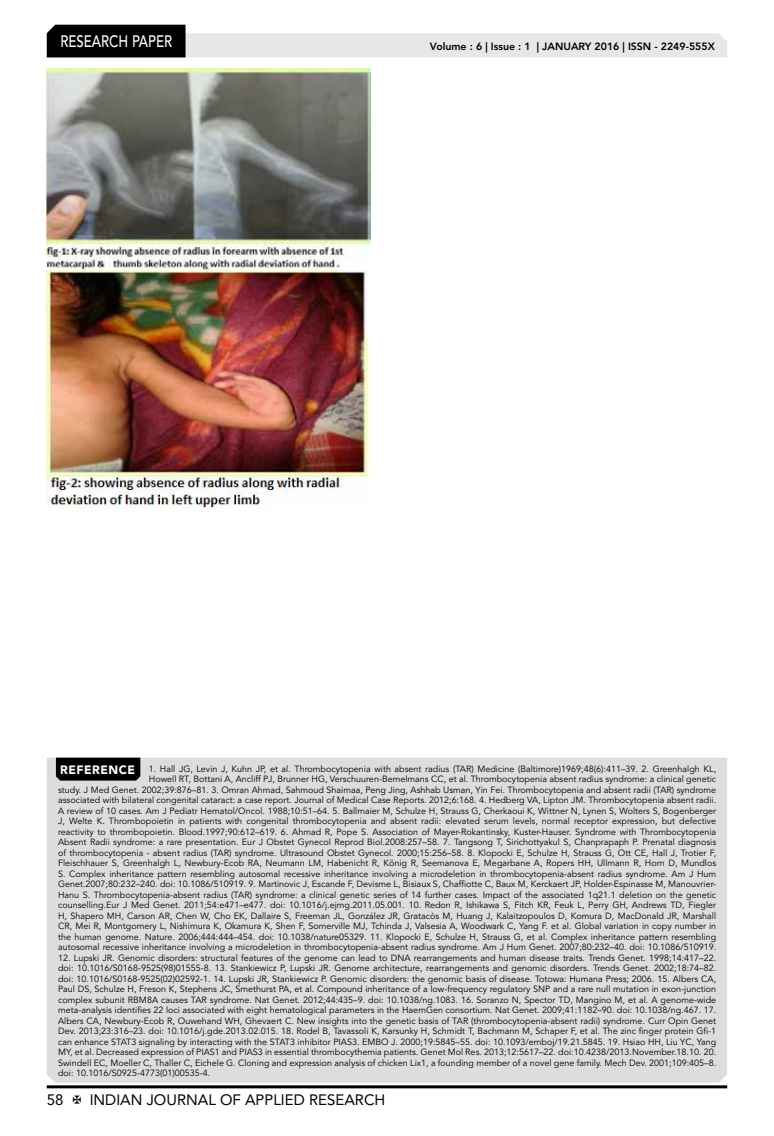
<style>
.page{position:relative;width:774px;height:1136px;background:#fff}
.page>*{position:absolute;margin:0;border:0;box-sizing:border-box;transform-origin:0 0}
.t1{font:500 16.5px "Avenir LT Std";color:#fff;scale:.8 1}
.t2{font:15px "Avenir LT Std";color:#000}
.t3{font:800 10.5px "Avenir LT Std";color:#000}
.t4{font:9px/10.5px "Avenir LT Std";color:#000;text-align:right}
.s1{font-weight:900;font-size:12px;color:#fff}
</style>
<div class="page">
<hr style="left:47px;top:1085px;width:680px;height:3px;background:#000">
<svg style="left:47px;top:25px;width:680px;height:32px"></svg>
<img style="left:47px;top:69px;width:323px;height:201px">
<img style="left:47px;top:270px;width:321px;height:238px">
<div style="left:47px;top:757px;width:680px;height:325px;background:#dcddde"></div>
<div style="left:56px;top:757px;width:84px;height:23px;background:#000"></div>
<h1 class="t1" style="left:60px;top:32px;width:139px">RESEARCH PAPER</h1>
<p class="t3" style="left:430px;top:41px;width:286px">Volume : 6 | Issue : 1 | JANUARY 2016 | ISSN - 2249-555X</p>
<p class="t4" style="left:58px;top:763px;width:660px"><span class="s1">REFERENCE</span> 1. Hall JG, Levin J, Kuhn JP, et al. Thrombocytopenia with absent radius (TAR) Medicine (Baltimore)1969;48(6):411–39. 2. Greenhalgh KL, Howell RT, Bottani A, Ancliff PJ, Brunner HG, Verschuuren-Bemelmans CC, et al. Thrombocytopenia absent radius syndrome: a clinical genetic<br>study. J Med Genet. 2002;39:876–81. 3. Omran Ahmad, Sahmoud Shaimaa, Peng Jing, Ashhab Usman, Yin Fei. Thrombocytopenia and absent radii (TAR) syndrome associated with bilateral congenital cataract: a case report. Journal of Medical Case Reports. 2012;6:168. 4. Hedberg VA, Lipton JM. Thrombocytopenia absent radii.<br>A review of 10 cases. Am J Pediatr Hematol/Oncol. 1988;10:51–64. 5. Ballmaier M, Schulze H, Strauss G, Cherkaoui K, Wittner N, Lynen S, Wolters S, Bogenberger J, Welte K. Thrombopoietin in patients with congenital thrombocytopenia and absent radii: elevated serum levels, normal receptor expression, but defective reactivity to thrombopoietin. Blood.1997;90:612–619. 6. Ahmad R, Pope S. Association of Mayer-Rokantinsky, Kuster-Hauser. Syndrome with Thrombocytopenia Absent Radii syndrome: a rare presentation. Eur J Obstet Gynecol Reprod Biol.2008:257–58. 7. Tangsong T, Sirichottyakul S, Chanprapaph P. Prenatal diagnosis of thrombocytopenia - absent radius (TAR) syndrome. Ultrasound Obstet Gynecol. 2000;15:256–58. 8. Klopocki E, Schulze H, Strauss G, Ott CE, Hall J, Trotier F, Fleischhauer S, Greenhalgh L, Newbury-Ecob RA, Neumann LM, Habenicht R, König R, Seemanova E, Megarbane A, Ropers HH, Ullmann R, Horn D, Mundlos S. Complex inheritance pattern resembling autosomal recessive inheritance involving a microdeletion in thrombocytopenia-absent radius syndrome. Am J Hum Genet.2007;80:232–240. doi: 10.1086/510919. 9. Martinovic J, Escande F, Devisme L, Bisiaux S, Chaffiotte C, Baux M, Kerckaert JP, Holder-Espinasse M, Manouvrier-Hanu S. Thrombocytopenia-absent radius (TAR) syndrome: a clinical genetic series of 14 further cases. Impact of the associated 1q21.1 deletion on the genetic counselling.Eur J Med Genet. 2011;54:e471–e477. doi: 10.1016/j.ejmg.2011.05.001. 10. Redon R, Ishikawa S, Fitch KR, Feuk L, Perry GH, Andrews TD, Fiegler H, Shapero MH, Carson AR, Chen W, Cho EK, Dallaire S, Freeman JL, González JR, Gratacòs M, Huang J, Kalaitzopoulos D, Komura D, MacDonald JR, Marshall CR, Mei R, Montgomery L, Nishimura K, Okamura K, Shen F, Somerville MJ, Tchinda J, Valsesia A, Woodwark C, Yang F. et al. Global variation in copy number in the human genome. Nature. 2006;444:444–454. doi: 10.1038/nature05329. 11. Klopocki E, Schulze H, Strauss G, et al. Complex inheritance pattern resembling autosomal recessive inheritance involving a microdeletion in thrombocytopenia-absent radius syndrome. Am J Hum Genet. 2007;80:232–40. doi: 10.1086/510919.</p>
<p class="t4" style="left:58px;top:952px;width:660px;text-align:justify">12. Lupski JR. Genomic disorders: structural features of the genome can lead to DNA rearrangements and human disease traits. Trends Genet. 1998;14:417–22. doi: 10.1016/S0168-9525(98)01555-8. 13. Stankiewicz P, Lupski JR. Genome architecture, rearrangements and genomic disorders. Trends Genet. 2002;18:74–82. doi: 10.1016/S0168-9525(02)02592-1. 14. Lupski JR, Stankiewicz P. Genomic disorders: the genomic basis of disease. Totowa: Humana Press; 2006. 15. Albers CA, Paul DS, Schulze H, Freson K, Stephens JC, Smethurst PA, et al. Compound inheritance of a low-frequency regulatory SNP and a rare null mutation in exon-junction complex subunit RBM8A causes TAR syndrome. Nat Genet. 2012;44:435–9. doi: 10.1038/ng.1083. 16. Soranzo N, Spector TD, Mangino M, et al. A genome-wide meta-analysis identifies 22 loci associated with eight hematological parameters in the HaemGen consortium. Nat Genet. 2009;41:1182–90. doi: 10.1038/ng.467. 17.<br>Albers CA, Newbury-Ecob R, Ouwehand WH, Ghevaert C. New insights into the genetic basis of TAR (thrombocytopenia-absent radii) syndrome. Curr Opin Genet Dev. 2013;23:316–23. doi: 10.1016/j.gde.2013.02.015. 18. Rodel B, Tavassoli K, Karsunky H, Schmidt T, Bachmann M, Schaper F, et al. The zinc finger protein Gfi-1 can enhance STAT3 signaling by interacting with the STAT3 inhibitor PIAS3. EMBO J. 2000;19:5845–55. doi: 10.1093/emboj/19.21.5845. 19. Hsiao HH, Liu YC, Yang MY, et al. Decreased expression of PIAS1 and PIAS3 in essential thrombocythemia patients. Genet Mol Res. 2013;12:5617–22. doi:10.4238/2013.November.18.10. 20.<br>Swindell EC, Moeller C, Thaller C, Eichele G. Cloning and expression analysis of chicken Lix1, a founding member of a novel gene family. Mech Dev. 2001;109:405–8. doi: 10.1016/S0925-4773(01)00535-4.</p>
<h2 class="t2" style="left:47px;top:1090px;width:18px">58</h2>
<h2 class="t2" style="left:90px;top:1090px;width:297px">INDIAN JOURNAL OF APPLIED RESEARCH</h2>
</div>
